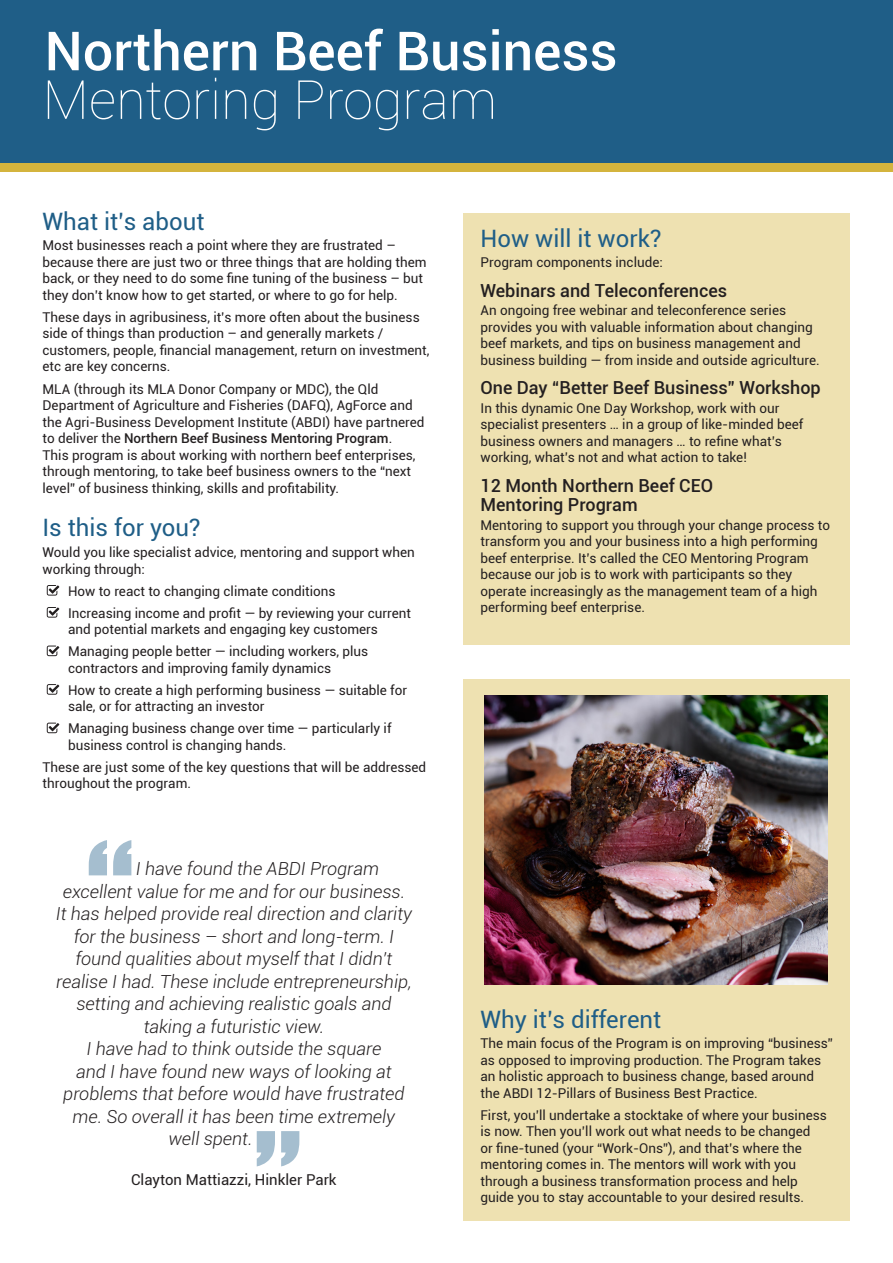
<style>
.page{position:relative;width:893px;height:1263px;background:#fff}
.page>*{position:absolute;margin:0;border:0;box-sizing:border-box;transform-origin:0 0}
.t1{font:500 54px "Roboto";color:#fff}
.t2{font:100 54px "Roboto";color:#fff}
.t3{font:24px "Roboto";color:#1f5e87}
.quotation{font:italic 300 18px "Roboto";color:#231f20}
.t4{font:500 18px/19.5px "Roboto";color:#231f20}
.quote_author{font:15px "Roboto";color:#231f20}
.body{font:13.5px/16.5px "Roboto";color:#231f20}
.body_bullets{font:13.5px/16.5px "Roboto";color:#231f20}
.s1{font-weight:500}
</style>
<div class="page">
<div style="left:0;top:0;width:893px;height:164px;background:#1f5e87"></div>
<div style="left:0;top:164px;width:893px;height:8px;background:#d4b43d"></div>
<svg style="left:47px;top:585px;width:12px;height:11px"></svg>
<svg style="left:47px;top:607px;width:12px;height:11px"></svg>
<svg style="left:47px;top:645px;width:12px;height:11px"></svg>
<svg style="left:47px;top:684px;width:12px;height:11px"></svg>
<svg style="left:47px;top:723px;width:12px;height:10px"></svg>
<div style="left:463px;top:213px;width:387px;height:431px;background:#eee1b1"></div>
<div style="left:463px;top:678px;width:387px;height:542px;background:#eee1b1"></div>
<svg style="left:89px;top:840px;width:42px;height:35px"></svg>
<svg style="left:257px;top:1131px;width:42px;height:35px"></svg>
<img style="left:485px;top:696px;width:343px;height:288px">
<p class="t1" style="left:45px;top:13px;width:574px">Northern Beef Business</p>
<p class="t2" style="left:43px;top:62px;width:456px">Mentoring Program</p>
<h1 class="t3" style="left:43px;top:204px;width:163px">What it’s about</h1>
<p class="body" style="left:43px;top:237px;width:386px">Most businesses reach a point where they are frustrated – because there are just two or three things that are holding them back, or they need to do some fine tuning of the business – but they don’t know how to get started, or where to go for help.</p>
<p class="body" style="left:43px;top:308px;width:388px">These days in agribusiness, it’s more often about the business side of things than production – and generally markets / customers, people, financial management, return on investment, etc are key concerns.</p>
<p class="body" style="left:43px;top:380px;width:383px">MLA (through its MLA Donor Company or MDC), the Qld Department of Agriculture and Fisheries (DAFQ), AgForce and the Agri-Business Development Institute (ABDI) have partnered to deliver the <span class="s1">Northern Beef Business Mentoring Program</span>.<br>This program is about working with northern beef enterprises, through mentoring, to take beef business owners to the “next level” of business thinking, skills and profitability.</p>
<h1 class="t3" style="left:43px;top:511px;width:160px">Is this for you?</h1>
<p class="body" style="left:43px;top:543px;width:374px">Would you like specialist advice, mentoring and support when working through:</p>
<p class="body_bullets" style="left:68px;top:582px;width:269px">How to react to changing climate conditions</p>
<p class="body_bullets" style="left:68px;top:604px;width:344px">Increasing income and profit — by reviewing your current and potential markets and engaging key customers</p>
<p class="body_bullets" style="left:68px;top:643px;width:302px">Managing people better — including workers, plus contractors and improving family dynamics</p>
<p class="body_bullets" style="left:68px;top:681px;width:341px">How to create a high performing business — suitable for sale, or for attracting an investor</p>
<p class="body_bullets" style="left:68px;top:720px;width:325px">Managing business change over time — particularly if business control is changing hands.</p>
<p class="body" style="left:43px;top:758px;width:385px">These are just some of the key questions that will be addressed throughout the program.</p>
<p class="quotation" style="left:136px;top:856px;width:245px">I have found the ABDI Program</p>
<p class="quotation" style="left:63px;top:879px;width:344px">excellent value for me and for our business.</p>
<p class="quotation" style="left:56px;top:901px;width:358px">It has helped provide real direction and clarity</p>
<p class="quotation" style="left:74px;top:924px;width:322px">for the business – short and long-term. I</p>
<p class="quotation" style="left:75px;top:946px;width:318px">found qualities about myself that I didn’t</p>
<p class="quotation" style="left:56px;top:969px;width:357px">realise I had. These include entrepreneurship,</p>
<p class="quotation" style="left:76px;top:991px;width:317px">setting and achieving realistic goals and</p>
<p class="quotation" style="left:144px;top:1014px;width:182px">taking a futuristic view.</p>
<p class="quotation" style="left:86px;top:1036px;width:296px">I have had to think outside the square</p>
<p class="quotation" style="left:76px;top:1059px;width:317px">and I have found new ways of looking at</p>
<p class="quotation" style="left:63px;top:1081px;width:343px">problems that before would have frustrated</p>
<p class="quotation" style="left:73px;top:1104px;width:324px">me. So overall it has been time extremely</p>
<p class="quotation" style="left:168px;top:1126px;width:86px">well spent.</p>
<p class="quote_author" style="left:131px;top:1169px;width:207px">Clayton Mattiazzi, Hinkler Park</p>
<h1 class="t3" style="left:480px;top:221px;width:183px">How will it work?</h1>
<p class="body" style="left:480px;top:254px;width:184px">Program components include:</p>
<h2 class="t4" style="left:480px;top:280px;width:248px">Webinars and Teleconferences</h2>
<p class="body" style="left:480px;top:302px;width:341px">An ongoing free webinar and teleconference series provides you with valuable information about changing beef markets, and tips on business management and business building — from inside and outside agriculture.</p>
<h2 class="t4" style="left:480px;top:377px;width:342px">One Day “Better Beef Business” Workshop</h2>
<p class="body" style="left:480px;top:399px;width:324px">In this dynamic One Day Workshop, work with our specialist presenters … in a group of like-minded beef business owners and managers … to refine what’s working, what’s not and what action to take!</p>
<h2 class="t4" style="left:480px;top:475px;width:234px">12 Month Northern Beef CEO<br>Mentoring Program</h2>
<p class="body" style="left:480px;top:516px;width:351px">Mentoring to support you through your change process to transform you and your business into a high performing beef enterprise. It’s called the CEO Mentoring Program because our job is to work with participants so they operate increasingly as the management team of a high performing beef enterprise.</p>
<h1 class="t3" style="left:480px;top:1002px;width:182px">Why it’s different</h1>
<p class="body" style="left:480px;top:1035px;width:354px">The main focus of the Program is on improving “business” as opposed to improving production. The Program takes an holistic approach to business change, based around the ABDI 12-Pillars of Business Best Practice.</p>
<p class="body" style="left:480px;top:1106px;width:348px">First, you’ll undertake a stocktake of where your business is now. Then you’ll work out what needs to be changed<br>or fine-tuned (your “Work-Ons”), and that’s where the mentoring comes in. The mentors will work with you through a business transformation process and help guide you to stay accountable to your desired results.</p>
</div>
